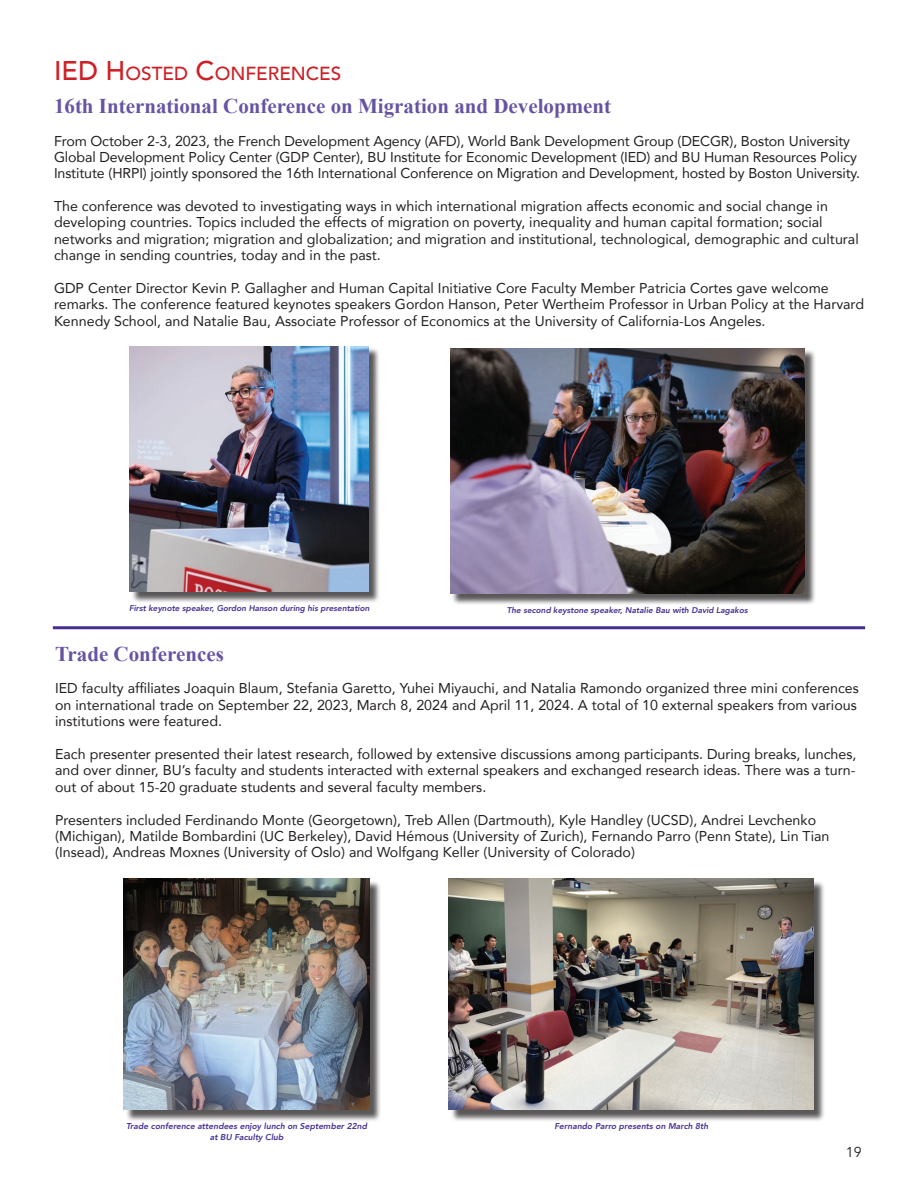
<style>
.page{position:relative;width:918px;height:1188px;background:#fff}
.page>*{position:absolute;margin:0;border:0;box-sizing:border-box;transform-origin:0 0}
.t1{font:700 21px "Times New Roman";color:#6653a2}
.t2{font:500 18.9px "Avenir";color:#cd2026}
.t3{font:14.25px/16.4px "Avenir";color:#231f20}
.t4{font:14.25px "Avenir";color:#231f20}
.t5{font:italic 800 8.55px/10.4px "Avenir";color:#452f92;text-align:center}
.t6{font:italic 800 8.25px "Avenir";color:#452f92}
.s1{font-size:27px}
</style>
<div class="page">
<hr style="left:53px;top:626px;width:812px;height:3px;background:#452f92">
<div style="left:131px;top:347px;width:249px;height:256px;background:#231f20;opacity:.75"></div>
<img style="left:130px;top:346px;width:239px;height:246px">
<div style="left:451px;top:349px;width:365px;height:256px;background:#231f20;opacity:.75"></div>
<img style="left:450px;top:348px;width:354px;height:246px">
<div style="left:125px;top:880px;width:256px;height:242px;background:#231f20;opacity:.75"></div>
<img style="left:124px;top:879px;width:246px;height:231px">
<div style="left:451px;top:880px;width:375px;height:242px;background:#231f20;opacity:.75"></div>
<img style="left:449px;top:879px;width:365px;height:231px">
<h2 class="t2" style="left:54px;top:57px;width:289px"><span class="s1">IED H</span> OSTED <span class="s1">C</span>ONFERENCES</h2>
<h1 class="t1" style="left:54px;top:91px;width:559px">16th International Conference on Migration and Development</h1>
<p class="t3" style="left:54px;top:132px;width:808px">From October 2-3, 2023, the French Development Agency (AFD), World Bank Development Group (DECGR), Boston University<br>Global Development Policy Center (GDP Center), BU Institute for Economic Development (IED) and BU Human Resources Policy<br>Institute (HRPI) jointly sponsored the 16th International Conference on Migration and Development, hosted by Boston University.</p>
<p class="t3" style="left:54px;top:198px;width:806px">The conference was devoted to investigating ways in which international migration affects economic and social change in developing countries. Topics included the effects of migration on poverty, inequality and human capital formation; social networks and migration; migration and globalization; and migration and institutional, technological, demographic and cultural change in sending countries, today and in the past.</p>
<p class="t3" style="left:54px;top:279px;width:812px">GDP Center Director Kevin P. Gallagher and Human Capital Initiative Core Faculty Member Patricia Cortes gave welcome remarks. The conference featured keynotes speakers Gordon Hanson, Peter Wertheim Professor in Urban Policy at the Harvard<br>Kennedy School, and Natalie Bau, Associate Professor of Economics at the University of California-Los Angeles.</p>
<p class="t6" style="left:129px;top:603px;width:242px">First keynote speaker, Gordon Hanson during his presentation</p>
<p class="t6" style="left:507px;top:605px;width:242px">The second keystone speaker, Natalie Bau with David Lagakos</p>
<h1 class="t1" style="left:55px;top:639px;width:170px">Trade Conferences</h1>
<p class="t3" style="left:55px;top:680px;width:805px">IED faculty affiliates Joaquin Blaum, Stefania Garetto, Yuhei Miyauchi, and Natalia Ramondo organized three mini conferences on international trade on September 22, 2023, March 8, 2024 and April 11, 2024. A total of 10 external speakers from various institutions were featured.</p>
<p class="t3" style="left:55px;top:745px;width:803px;text-align:justify">Each presenter presented their latest research, followed by extensive discussions among participants. During breaks, lunches, and over dinner, BU’s faculty and students interacted with external speakers and exchanged research ideas. There was a turn&shy;out of about 15-20 graduate students and several faculty members.</p>
<p class="t3" style="left:55px;top:811px;width:776px">Presenters included Ferdinando Monte (Georgetown), Treb Allen (Dartmouth), Kyle Handley (UCSD), Andrei Levchenko (Michigan), Matilde Bombardini (UC Berkeley), David Hémous (University of Zurich), Fernando Parro (Penn State), Lin Tian (Insead), Andreas Moxnes (University of Oslo) and Wolfgang Keller (University of Colorado)</p>
<p class="t5" style="left:126px;top:1121px;width:242px">Trade conference attendees enjoy lunch on September 22nd at BU Faculty Club</p>
<p class="t5" style="left:554px;top:1121px;width:156px">Fernando Parro presents on March 8th</p>
<p class="t4" style="left:846px;top:1143px;width:17px">19</p>
</div>
